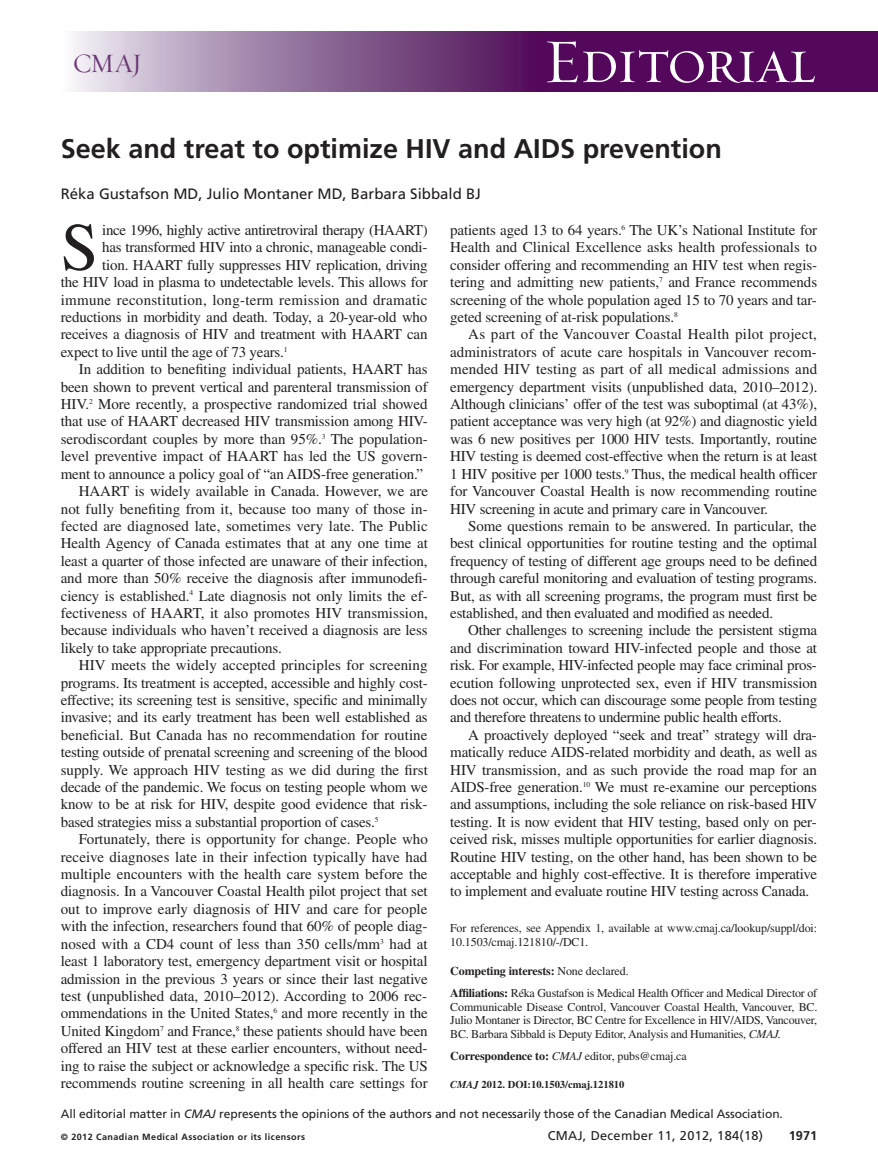
<style>
.page{position:relative;width:878px;height:1175px;background:#fff}
.page>*{position:absolute;margin:0;border:0;box-sizing:border-box;transform-origin:0 0}
.t1{font:67.5px "Times LT Std";color:#231f20}
.t2{font:63px "Requiem Display HTF Small Caps";letter-spacing:-.03em;color:#fff}
.t3{font:700 27px "Frutiger LT Std";color:#231f20}
.t4{font:27px "Requiem Display HTF Roman";color:#693772}
.t5{font:15px/17.4px "Times LT Std";letter-spacing:-.01em;color:#231f20;text-align:justify}
.t6{font:15px "Times LT Std";letter-spacing:.015em;color:#231f20}
.t7{font:15px "Frutiger LT Std";color:#231f20}
.t8{font:12.75px "Frutiger LT Std";letter-spacing:.025em;color:#231f20}
.t9{font:700 12.75px "Frutiger LT Std";color:#231f20}
.t10{font:12px/13.5px "Times LT Std";letter-spacing:-.02em;color:#231f20}
.t11{font:12px "Frutiger LT Std";letter-spacing:-.005em;color:#231f20}
.t12{font:700 10.5px "Times LT Std";color:#231f20}
.t13{font:700 9px "Frutiger LT Std";letter-spacing:.05em;color:#231f20}
.s1{font-weight:700}
.s2{font-style:italic}
</style>
<div class="page">
<div style="left:478px;top:32px;width:400px;height:60px;background:#53085b"></div>
<div style="left:61px;top:32px;width:475px;height:60px;background:linear-gradient(to right,#ecebf2,#480752)"></div>
<h3 class="t4" style="left:73px;top:47px;width:71px">CMAJ</h3>
<h2 class="t2" style="left:543px;top:23px;width:274px">Editorial</h2>
<h3 class="t3" style="left:61px;top:138px;width:662px">Seek and treat to optimize HIV and AIDS prevention</h3>
<p class="t7" style="left:61px;top:188px;width:422px">Réka Gustafson MD, Julio Montaner MD, Barbara Sibbald BJ</p>
<h1 class="t1" style="left:61px;top:224px;width:39px">S</h1>
<p class="t5" style="left:102px;top:223px;width:327px">ince 1996, highly active antiretroviral therapy (HAART)</p>
<p class="t5" style="left:102px;top:240px;width:327px">has transformed HIV into a chronic, manageable condi-</p>
<p class="t5" style="left:102px;top:258px;width:327px">tion. HAART fully suppresses HIV replication, driving</p>
<p class="t5" style="left:61px;top:275px;width:368px">the HIV load in plasma to undetectable levels. This allows for</p>
<p class="t6" style="left:61px;top:294px;width:368px">immune reconstitution, long-term remission and dramatic</p>
<p class="t5" style="left:61px;top:310px;width:368px">reductions in morbidity and death. Today, a 20-year-old who</p>
<p class="t5" style="left:61px;top:327px;width:368px">receives a diagnosis of HIV and treatment with HAART can</p>
<p class="t5" style="left:61px;top:345px;width:228px">expect to live until the age of 73 years.<sup>1</sup></p>
<p class="t5" style="left:79px;top:362px;width:350px">In addition to benefiting individual patients, HAART has</p>
<p class="t5" style="left:61px;top:379px;width:368px">been shown to prevent vertical and parenteral transmission of</p>
<p class="t5" style="left:61px;top:397px;width:368px">HIV.<sup>2</sup> More recently, a prospective randomized trial showed</p>
<p class="t5" style="left:61px;top:414px;width:368px">that use of HAART decreased HIV transmission among HIV-</p>
<p class="t5" style="left:61px;top:432px;width:368px">serodiscordant couples by more than 95%.<sup>3</sup> The population-</p>
<p class="t5" style="left:61px;top:449px;width:368px">level preventive impact of HAART has led the US govern-</p>
<p class="t5" style="left:61px;top:466px;width:364px">ment to announce a policy goal of “an AIDS-free generation.”</p>
<p class="t5" style="left:79px;top:484px;width:351px">HAART is widely available in Canada. However, we are</p>
<p class="t5" style="left:61px;top:501px;width:368px">not fully benefiting from it, because too many of those in -</p>
<p class="t5" style="left:61px;top:519px;width:368px">fected are diagnosed late, sometimes very late. The Public</p>
<p class="t5" style="left:61px;top:536px;width:368px">Health Agency of Canada estimates that at any one time at</p>
<p class="t5" style="left:61px;top:553px;width:368px">least a quarter of those infected are unaware of their infection,</p>
<p class="t5" style="left:61px;top:571px;width:368px">and more than 50% receive the diagnosis after immunodefi-</p>
<p class="t5" style="left:61px;top:588px;width:368px">ciency is established.<sup>4</sup> Late diagnosis not only limits the ef -</p>
<p class="t5" style="left:61px;top:606px;width:369px">fectiveness of HAART, it also promotes HIV transmission,</p>
<p class="t5" style="left:61px;top:623px;width:368px">because individuals who haven’t received a diagnosis are less</p>
<p class="t5" style="left:61px;top:640px;width:223px">likely to take appropriate precautions.</p>
<p class="t5" style="left:79px;top:658px;width:350px">HIV meets the widely accepted principles for screening</p>
<p class="t5" style="left:61px;top:675px;width:368px">programs. Its treatment is accepted, accessible and highly cost-</p>
<p class="t5" style="left:61px;top:693px;width:368px">effective; its screening test is sensitive, specific and min imally</p>
<p class="t5" style="left:61px;top:710px;width:368px">invasive; and its early treatment has been well established as</p>
<p class="t5" style="left:61px;top:727px;width:368px">beneficial. But Canada has no recommendation for routine</p>
<p class="t5" style="left:61px;top:745px;width:368px">testing outside of prenatal screening and screening of the blood</p>
<p class="t5" style="left:61px;top:762px;width:368px">supply. We approach HIV testing as we did during the first</p>
<p class="t5" style="left:61px;top:780px;width:368px">decade of the pandemic. We focus on testing people whom we</p>
<p class="t5" style="left:61px;top:797px;width:368px">know to be at risk for HIV, despite good evidence that risk-</p>
<p class="t5" style="left:61px;top:814px;width:319px">based strategies miss a substantial proportion of cases.<sup>5</sup></p>
<p class="t5" style="left:79px;top:832px;width:350px">Fortunately, there is opportunity for change. People who</p>
<p class="t5" style="left:61px;top:849px;width:368px">receive diagnoses late in their infection typically have had</p>
<p class="t5" style="left:61px;top:867px;width:368px">multiple encounters with the health care system before the</p>
<p class="t5" style="left:61px;top:884px;width:368px">diagnosis. In a Vancouver Coastal Health pilot project that set</p>
<p class="t5" style="left:61px;top:901px;width:368px">out to improve early diagnosis of HIV and care for people</p>
<p class="t5" style="left:61px;top:919px;width:368px">with the infection, researchers found that 60% of people diag-</p>
<p class="t5" style="left:61px;top:936px;width:368px">nosed with a CD4 count of less than 350 cells/mm<sup>3</sup> had at</p>
<p class="t5" style="left:61px;top:954px;width:368px">least 1 laboratory test, emergency department visit or hospital</p>
<p class="t5" style="left:61px;top:971px;width:368px">admission in the previous 3 years or since their last negative</p>
<p class="t5" style="left:61px;top:988px;width:368px">test <span class="s1">(</span>unpublished data, 2010–2012). According to 2006 rec-</p>
<p class="t5" style="left:61px;top:1006px;width:368px">ommendations in the United States,<sup>6</sup> and more recently in the</p>
<p class="t5" style="left:61px;top:1023px;width:368px">United Kingdom<sup>7</sup> and France,<sup>8</sup> these patients should have been</p>
<p class="t5" style="left:61px;top:1041px;width:368px">offered an HIV test at these earlier encounters, without need-</p>
<p class="t5" style="left:61px;top:1058px;width:368px">ing to raise the subject or acknowledge a specific risk. The US</p>
<p class="t5" style="left:61px;top:1075px;width:368px">recommends routine screening in all health care settings for</p>
<p class="t5" style="left:450px;top:223px;width:368px">patients aged 13 to 64 years.<sup>6</sup> The UK’s National Institute for Health and Clinical Excellence asks health professionals to consider offering and recommending an HIV test when regis&shy;tering and admitting new patients,<sup>7</sup> and France recommends screening of the whole population aged 15 to 70 years and tar&shy;geted screening of at-risk populations.<sup>8</sup></p>
<p class="t5" style="left:450px;top:327px;width:368px;text-indent:18px">As part of the Vancouver Coastal Health pilot project, administrators of acute care hospitals in Vancouver recom&shy;mended HIV testing as part of all medical admissions and emergency department visits (unpublished data, 2010–2012).<br>Although clinicians’ offer of the test was suboptimal (at 43%), patient acceptance was very high (at 92%) and diagnostic yield was 6 new positives per 1000 HIV tests. Importantly, routine HIV testing is deemed cost-effective when the return is at least 1 HIV positive per 1000 tests.<sup>9</sup> Thus, the medical health officer for Vancouver Coastal Health is now recommending routine HIV screening in acute and primary care in Vancouver.</p>
<p class="t5" style="left:450px;top:519px;width:368px;text-indent:18px">Some questions remain to be answered. In particular, the best clinical opportunities for routine testing and the optimal frequency of testing of different age groups need to be defined through careful monitoring and evaluation of testing programs.<br>But, as with all screening programs, the program must first be established, and then evaluated and modified as needed.</p>
<p class="t5" style="left:450px;top:623px;width:368px;text-indent:18px">Other challenges to screening include the persistent stigma and discrimination toward HIV-infected people and those at risk. For example, HIV-infected people may face criminal pros&shy;ecution following unprotected sex, even if HIV transmission does not occur, which can discourage some people from testing and therefore threatens to undermine public health efforts.</p>
<p class="t5" style="left:450px;top:727px;width:368px;text-indent:18px">A proactively deployed “seek and treat” strategy will dra&shy;matically reduce AIDS-related morbidity and death, as well as HIV transmission, and as such provide the road map for an AIDS-free generation.<sup>10</sup> We must re-examine our perceptions and assumptions, including the sole reliance on risk-based HIV testing. It is now evident that HIV testing, based only on per&shy;ceived risk, misses multiple opportunities for earlier diagnosis.<br>Routine HIV testing, on the other hand, has been shown to be acceptable and highly cost-effective. It is therefore imperative to implement and evaluate routine HIV testing across Canada.</p>
<p class="t10" style="left:450px;top:923px;width:368px">For references, see Appendix 1, available at www.cmaj.ca/lookup/suppl/doi :<br>10.1503 /cmaj.121810/-/DC1.</p>
<p class="t10" style="left:450px;top:960px;width:368px;line-height:22.5px"><span class="s1">Competing interests:</span> None declared.<br><span class="s1">Affiliations:</span> Réka Gustafson is Medical Health Officer and Medical Director of</p>
<p class="t10" style="left:450px;top:1001px;width:369px;text-align:justify">Communicable Disease Control, Vancouver Coastal Health, Vancouver, BC.<br>Julio Montaner is Director, BC Centre for Excellence in HIV/AIDS, Vancouver, BC. Barbara Sibbald is Deputy Editor, Analysis and Humanities, <span class="s2">CMAJ.</span></p>
<p class="t10" style="left:450px;top:1050px;width:238px"><span class="s1">Correspondence to:</span> <span class="s2">CMAJ</span> editor, pubs@cmaj.ca</p>
<p class="t12" style="left:450px;top:1080px;width:176px"><span class="s2">CMAJ</span> 2012. DOI:10.1503/cmaj.121810</p>
<p class="t11" style="left:61px;top:1109px;width:723px">All editorial matter in <span class="s2">CMAJ</span> represents the opinions of the authors and not necessarily those of the Can adian Medical Association.</p>
<p class="t13" style="left:61px;top:1132px;width:246px">© 2012 Canadian Medical Association or its licensors</p>
<p class="t8" style="left:547px;top:1130px;width:217px">CMAJ, December 11, 2012, 184(18)</p>
<p class="t9" style="left:788px;top:1130px;width:30px">1971</p>
</div>
